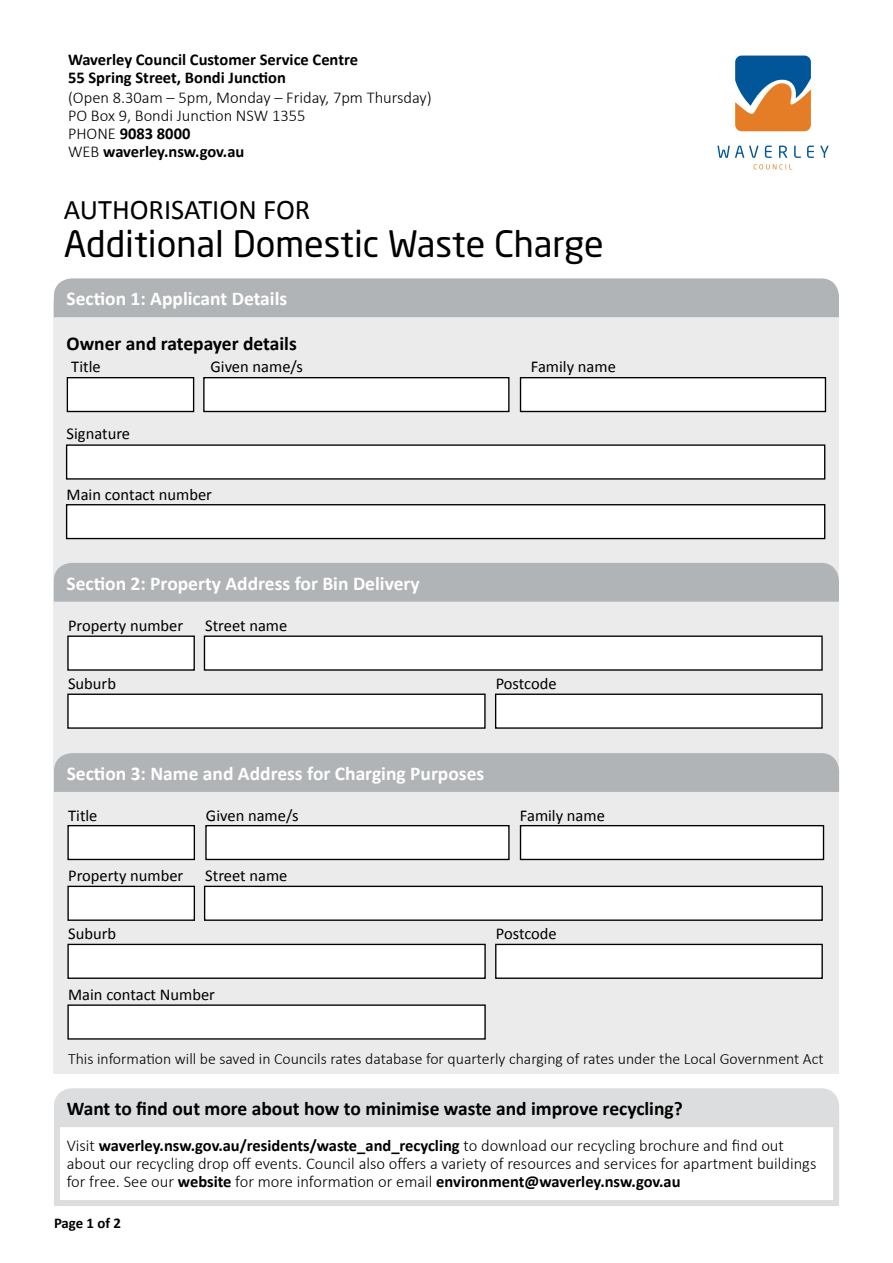
<style>
.page{position:relative;width:893px;height:1263px;background:#fff}
.page>*{position:absolute;margin:0;border:0;box-sizing:border-box;transform-origin:0 0}
.t1{font:36px "Neo Sans Std";color:#000}
.t2{font:28.5px "Calibri";color:#000}
.t3{font:700 19.5px "Calibri";color:#fff}
.t4{font:700 19.5px "Calibri";color:#000}
.t5{font:300 16.5px/18px "Calibri";color:#000}
.t6{font:16.5px "Calibri";color:#000}
.t7{font:700 16.5px/18px "Calibri";color:#000}
.t8{font:300 15.75px "Calibri";color:#000}
.t9{font:700 14.85px "Calibri";letter-spacing:-.005em;color:#000}
.s1{font-weight:700}
</style>
<div class="page">
<div style="left:54px;top:301px;width:785px;height:773px;background:#ebebec"></div>
<div style="left:67px;top:378px;width:127px;height:33px;background:#fff"></div>
<div style="left:67px;top:377px;width:127px;height:35px;border:1px solid #000"></div>
<div style="left:204px;top:378px;width:305px;height:33px;background:#fff"></div>
<div style="left:203px;top:377px;width:306px;height:35px;border:1px solid #000"></div>
<div style="left:520px;top:378px;width:305px;height:33px;background:#fff"></div>
<div style="left:520px;top:377px;width:306px;height:35px;border:1px solid #000"></div>
<div style="left:54px;top:278px;width:785px;height:39px;background:#b1b4b6"></div>
<div style="left:54px;top:563px;width:785px;height:39px;background:#b1b4b6"></div>
<svg style="left:735px;top:56px;width:76px;height:75px"></svg>
<svg style="left:717px;top:146px;width:41px;height:12px"></svg>
<svg style="left:765px;top:146px;width:7px;height:12px"></svg>
<svg style="left:779px;top:146px;width:8px;height:12px"></svg>
<svg style="left:794px;top:146px;width:7px;height:12px"></svg>
<svg style="left:807px;top:146px;width:7px;height:12px"></svg>
<svg style="left:820px;top:146px;width:9px;height:12px"></svg>
<svg style="left:754px;top:164px;width:38px;height:5px"></svg>
<div style="left:67px;top:505px;width:758px;height:33px;background:#fff"></div>
<div style="left:66px;top:504px;width:759px;height:35px;border:1px solid #000"></div>
<div style="left:67px;top:445px;width:758px;height:34px;background:#fff"></div>
<div style="left:66px;top:444px;width:759px;height:36px;border:1px solid #000"></div>
<div style="left:68px;top:636px;width:126px;height:34px;background:#fff"></div>
<div style="left:67px;top:635px;width:128px;height:36px;border:1px solid #000"></div>
<div style="left:204px;top:636px;width:618px;height:34px;background:#fff"></div>
<div style="left:204px;top:635px;width:619px;height:36px;border:1px solid #000"></div>
<div style="left:68px;top:694px;width:417px;height:34px;background:#fff"></div>
<div style="left:67px;top:693px;width:419px;height:36px;border:1px solid #000"></div>
<div style="left:496px;top:694px;width:326px;height:34px;background:#fff"></div>
<div style="left:495px;top:693px;width:328px;height:36px;border:1px solid #000"></div>
<div style="left:54px;top:753px;width:785px;height:39px;background:#b1b4b6"></div>
<div style="left:68px;top:886px;width:126px;height:34px;background:#fff"></div>
<div style="left:67px;top:886px;width:128px;height:35px;border:1px solid #000"></div>
<div style="left:205px;top:886px;width:617px;height:34px;background:#fff"></div>
<div style="left:204px;top:886px;width:619px;height:35px;border:1px solid #000"></div>
<div style="left:68px;top:944px;width:417px;height:34px;background:#fff"></div>
<div style="left:67px;top:944px;width:419px;height:35px;border:1px solid #000"></div>
<div style="left:496px;top:944px;width:326px;height:34px;background:#fff"></div>
<div style="left:495px;top:944px;width:328px;height:35px;border:1px solid #000"></div>
<div style="left:68px;top:826px;width:126px;height:33px;background:#fff"></div>
<div style="left:67px;top:825px;width:128px;height:35px;border:1px solid #000"></div>
<div style="left:206px;top:826px;width:303px;height:33px;background:#fff"></div>
<div style="left:205px;top:825px;width:305px;height:35px;border:1px solid #000"></div>
<div style="left:520px;top:826px;width:303px;height:33px;background:#fff"></div>
<div style="left:520px;top:825px;width:304px;height:35px;border:1px solid #000"></div>
<div style="left:68px;top:1005px;width:417px;height:34px;background:#fff"></div>
<div style="left:67px;top:1004px;width:419px;height:35px;border:1px solid #000"></div>
<div style="left:54px;top:1111px;width:785px;height:95px;border:6px solid #dcddde"></div>
<div style="left:54px;top:1088px;width:785px;height:39px;background:#dcddde"></div>
<p class="t7" style="left:68px;top:50px;width:291px">Waverley Council Customer Service Centre<br>55 Spring Street, Bondi Junction</p>
<p class="t5" style="left:68px;top:87px;width:365px">(Open 8.30am – 5pm, Monday – Friday, 7pm Thursday)<br>PO Box 9, Bondi Junction NSW 1355<br>PHONE <span class="s1">9083 8000<br></span>WEB <span class="s1">waverley.nsw.gov.au</span></p>
<h2 class="t2" style="left:64px;top:192px;width:248px">AUTHORISATION FOR</h2>
<h1 class="t1" style="left:64px;top:222px;width:541px">Additional Domestic Waste Charge</h1>
<p class="t3" style="left:67px;top:286px;width:222px">Section 1: Applicant Details</p>
<p class="t4" style="left:67px;top:331px;width:232px">Owner and ratepayer details</p>
<p class="t6" style="left:71px;top:356px;width:31px">Title</p>
<p class="t6" style="left:210px;top:356px;width:94px">Given name/s</p>
<p class="t6" style="left:531px;top:356px;width:86px">Family name</p>
<p class="t6" style="left:67px;top:423px;width:65px">Signature</p>
<p class="t6" style="left:67px;top:483px;width:147px">Main contact number</p>
<p class="t3" style="left:67px;top:571px;width:355px">Section 2: Property Address for Bin Delivery</p>
<p class="t6" style="left:68px;top:615px;width:117px">Property number</p>
<p class="t6" style="left:205px;top:615px;width:84px">Street name</p>
<p class="t6" style="left:68px;top:673px;width:49px">Suburb</p>
<p class="t6" style="left:496px;top:673px;width:62px">Postcode</p>
<p class="t3" style="left:67px;top:761px;width:419px">Section 3: Name and Address for Charging Purposes</p>
<p class="t6" style="left:68px;top:805px;width:31px">Title</p>
<p class="t6" style="left:206px;top:805px;width:94px">Given name/s</p>
<p class="t6" style="left:520px;top:805px;width:86px">Family name</p>
<p class="t6" style="left:68px;top:865px;width:117px">Property number</p>
<p class="t6" style="left:205px;top:865px;width:84px">Street name</p>
<p class="t6" style="left:68px;top:923px;width:49px">Suburb</p>
<p class="t6" style="left:496px;top:923px;width:62px">Postcode</p>
<p class="t6" style="left:68px;top:984px;width:148px">Main contact Number</p>
<p class="t8" style="left:68px;top:1049px;width:757px">This information will be saved in Councils rates database for quarterly charging of rates under the Local Government Act</p>
<p class="t4" style="left:67px;top:1096px;width:618px">Want to find out more about how to minimise waste and improve recycling?</p>
<p class="t5" style="left:67px;top:1135px;width:751px">Visit <span class="s1">waverley.nsw.gov.au/residents/waste_and_recycling</span> to download our recycling brochure and find out about our recycling drop off events. Council also offers a variety of resources and services for apartment buildings for free. See our <span class="s1">website</span> for more information or email <span class="s1">environment@waverley.nsw.gov.au</span></p>
<p class="t9" style="left:54px;top:1213px;width:69px">Page 1 of 2</p>
</div>
